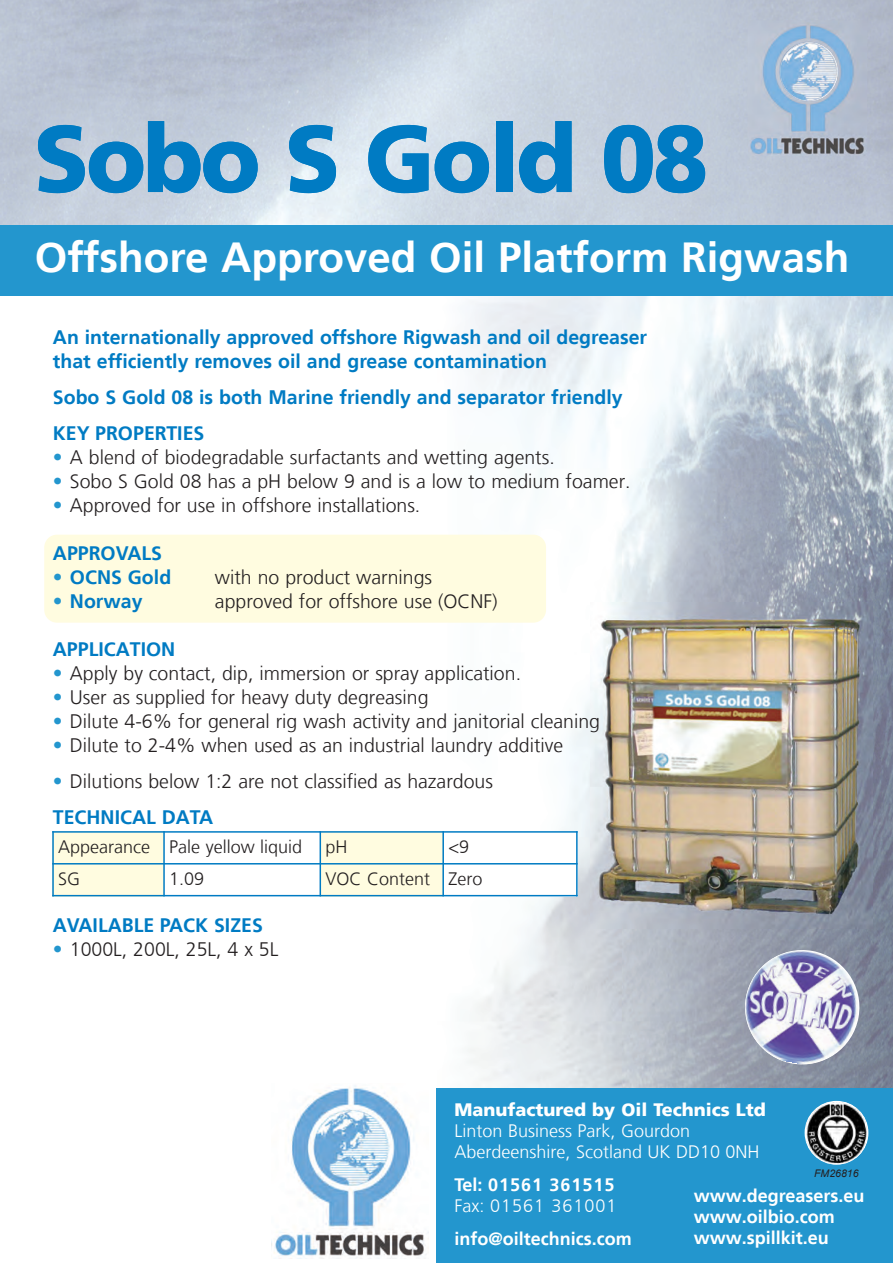
<style>
.page{position:relative;width:893px;height:1263px;background:#fff}
.page>*{position:absolute;margin:0;border:0;box-sizing:border-box;transform-origin:0 0}
.t1{font:700 94.5px "Frutiger LT55 Roman";letter-spacing:-.03em;color:#007bc3;scale:.95 1}
.t2{font:300 42px "Frutiger LT45";color:#fff}
.t3{font:300 19.5px/36px "Frutiger LT45";color:#231f20}
.t4{font:300 19.5px/24px "Frutiger LT45";color:#007bc3}
.t5{font:300 18px/21px "Frutiger LT45";color:#fff}
.t6{font:300 18px/21px "Frutiger LT45";color:#fff}
.t7{font:300 18px "Frutiger LT45";color:#231f20}
.t8{font:700 18px "Frutiger LT55 Roman";color:#fff}
.t9{font:300 18px "Frutiger LT45";letter-spacing:.055em;color:#fff}
.t10{font:300 18px "Frutiger LT45";letter-spacing:.055em;color:#fff}
.t11{font:300 18px "Frutiger LT";color:#231f20}
.t12{font:italic 10.5px "Arial";color:#231f20}
.s1{color:#2396ce}
.s2{color:#007bc3}
.s3{font-family:"Frutiger LT45"}
</style>
<div class="page">
<img style="left:437px;top:295px;width:456px;height:794px">
<div style="left:0;top:225px;width:893px;height:70px;background:#2396ce"></div>
<div style="left:436px;top:1089px;width:457px;height:174px;background:#2396ce"></div>
<img style="left:274px;top:1085px;width:150px;height:174px">
<img style="left:806px;top:1103px;width:62px;height:62px">
<img style="left:740px;top:946px;width:123px;height:123px">
<img style="left:747px;top:20px;width:120px;height:136px">
<img style="left:780px;top:42px;width:58px;height:59px">
<img style="left:591px;top:602px;width:281px;height:326px">
<div style="left:44px;top:535px;width:502px;height:88px;background:#fffce0;border-radius:13px"></div>
<div style="left:52px;top:831px;width:112px;height:33px;background:#fffce0"></div>
<div style="left:320px;top:831px;width:123px;height:33px;background:#fffce0"></div>
<div style="left:443px;top:831px;width:135px;height:33px;background:#fff"></div>
<div style="left:52px;top:864px;width:112px;height:32px;background:#fffce0"></div>
<div style="left:320px;top:864px;width:123px;height:32px;background:#fffce0"></div>
<div style="left:443px;top:864px;width:135px;height:32px;background:#fff"></div>
<hr style="left:52px;top:831px;width:2px;height:65px;background:#007bc3">
<hr style="left:163px;top:831px;width:2px;height:65px;background:#007bc3">
<hr style="left:320px;top:831px;width:1px;height:65px;background:#007bc3">
<hr style="left:442px;top:831px;width:2px;height:65px;background:#007bc3">
<hr style="left:576px;top:831px;width:2px;height:65px;background:#007bc3">
<hr style="left:52px;top:831px;width:526px;height:2px;background:#007bc3">
<hr style="left:52px;top:863px;width:526px;height:1px;background:#007bc3">
<hr style="left:52px;top:895px;width:526px;height:1px;background:#007bc3">
<h1 class="t1" style="left:34px;top:102px;width:711px">Sobo S Gold 08</h1>
<h2 class="t2" style="left:35px;top:233px;width:816px">Offshore Approved Oil Platform Rigwash</h2>
<p class="t4" style="left:53px;top:325px;width:596px">An internationally approved offshore Rigwash and oil degreaser that efficiently removes oil and grease contamination</p>
<p class="t4" style="left:53px;top:379px;width:571px;line-height:36px">Sobo S Gold 08 is both Marine friendly and separator friendly<br>KEY PROPERTIES</p>
<p class="t3" style="left:53px;top:439px;width:503px"><span class="s1">•</span> A blend of biodegradable surfactants and wetting agents.</p>
<p class="t3" style="left:53px;top:463px;width:579px"><span class="s1">•</span> Sobo S Gold 08 has a pH below 9 and is a low to medium foamer.</p>
<p class="t3" style="left:53px;top:487px;width:369px"><span class="s1">•</span> Approved for use in offshore installations.</p>
<p class="t4" style="left:53px;top:541px;width:111px">APPROVALS</p>
<p class="t4" style="left:53px;top:565px;width:120px"><span class="s1">•</span> OCNS Gold</p>
<p class="t3" style="left:215px;top:559px;width:219px">with no product warnings</p>
<p class="t4" style="left:53px;top:589px;width:91px"><span class="s1">•</span> Norway</p>
<p class="t3" style="left:215px;top:583px;width:284px">approved for offshore use (OCNF)</p>
<p class="t4" style="left:53px;top:637px;width:124px">APPLICATION</p>
<p class="t3" style="left:53px;top:655px;width:470px"><span class="s1">•</span> Apply by contact, dip, immersion or spray application.</p>
<p class="t3" style="left:53px;top:679px;width:377px"><span class="s1">•</span> User as supplied for heavy duty degreasing</p>
<p class="t3" style="left:53px;top:703px;width:549px"><span class="s1">•</span> Dilute 4-6% for general rig wash activity and janitorial cleaning</p>
<p class="t3" style="left:53px;top:727px;width:512px"><span class="s1">•</span> Dilute to 2-4% when used as an industrial laundry additive</p>
<p class="t3" style="left:53px;top:763px;width:442px"><span class="s1">•</span> Dilutions below 1:2 are not classified as hazardous<br><span class="s2">TECHNICAL DATA</span></p>
<p class="t7" style="left:58px;top:836px;width:245px">Appearance Pale yellow liquid</p>
<p class="t7" style="left:326px;top:836px;width:24px">pH</p>
<p class="t11" style="left:448px;top:836px;width:22px">&lt;<span class="s3">9</span></p>
<p class="t7" style="left:58px;top:868px;width:23px">SG</p>
<p class="t7" style="left:169px;top:868px;width:37px">1.09</p>
<p class="t7" style="left:326px;top:868px;width:158px">VOC Content Zero</p>
<p class="t4" style="left:53px;top:913px;width:212px">AVAILABLE PACK SIZES</p>
<p class="t3" style="left:53px;top:931px;width:227px"><span class="s1">•</span> 1000L, 200L, 25L, 4 x 5L</p>
<p class="t8" style="left:455px;top:1099px;width:313px">Manufactured by Oil Technics Ltd</p>
<p class="t6" style="left:455px;top:1121px;width:307px">Linton Business Park, Gourdon<br>Aberdeenshire, Scotland UK DD10 0NH</p>
<p class="t9" style="left:455px;top:1174px;width:162px">Tel: 01561 361515</p>
<p class="t10" style="left:455px;top:1196px;width:163px">Fax: 01561 361001</p>
<p class="t5" style="left:455px;top:1229px;width:179px">info@oiltechnics.com</p>
<p class="t12" style="left:814px;top:1167px;width:46px">FM26816</p>
<p class="t5" style="left:694px;top:1185px;width:172px">www.degreasers.eu www.oilbio.com www.spillkit.eu</p>
</div>
